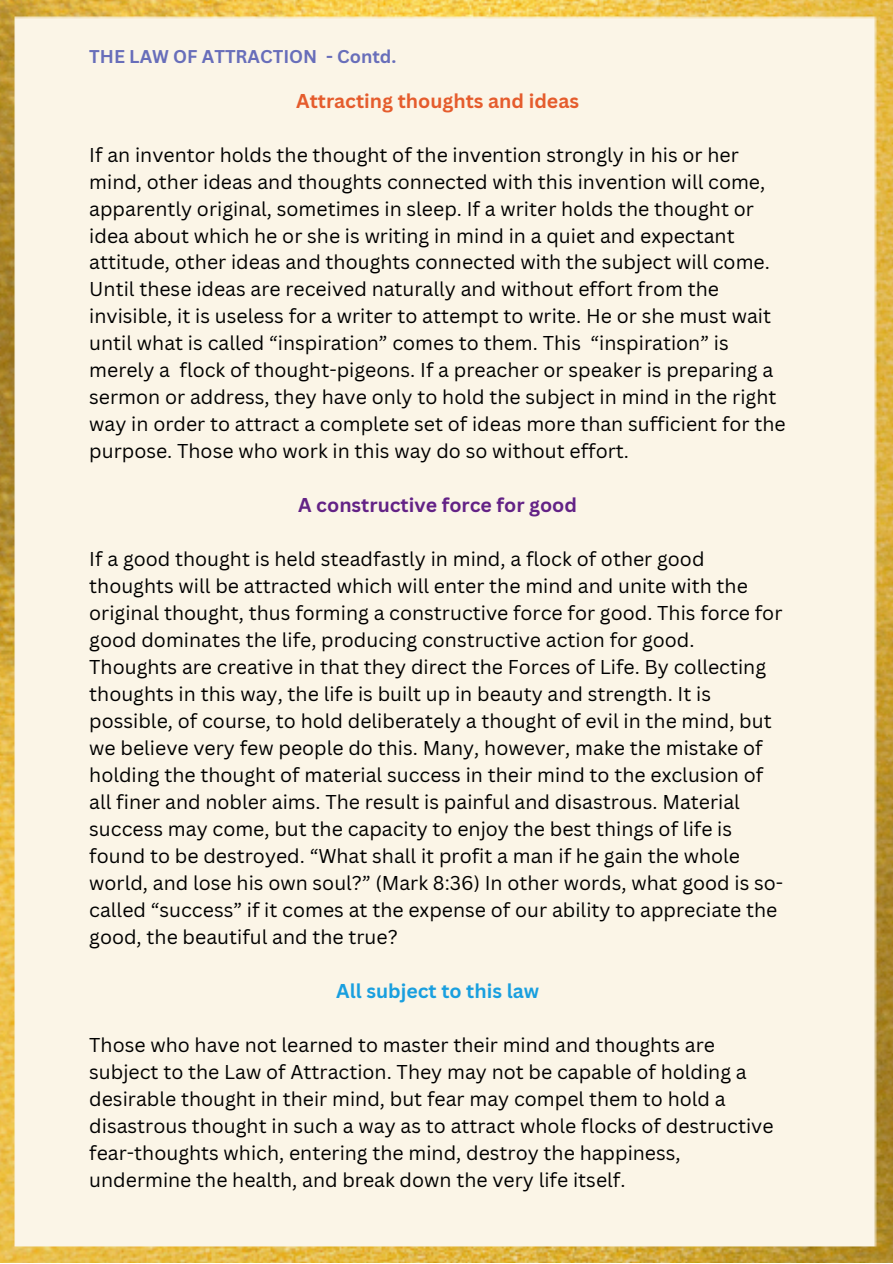
<style>
.page{position:relative;width:893px;height:1264px;background:#fff}
.page>*{position:absolute;margin:0;border:0;box-sizing:border-box;transform-origin:0 0}
.t1{font:19.5px/27px "Canva Sans";color:#000}
.t2{font:700 19.5px "Canva Sans";color:#e55c2d}
.t3{font:700 19.5px "Canva Sans";color:#632286}
.t4{font:700 19.5px "Canva Sans";color:#199fdf}
.t5{font:700 18px "Canva Sans";color:#686eba}
</style>
<div class="page">
<div style="left:0;top:0;width:892px;height:1262px;background:#fbf5e7"></div>
<p class="t5" style="left:89px;top:44px;width:309px">THE LAW OF ATTRACTION - Contd.</p>
<p class="t2" style="left:296px;top:87px;width:284px">Attracting thoughts and ideas</p>
<p class="t1" style="left:89px;top:140px;width:698px">If an inventor holds the thought of the invention strongly in his or her mind, other ideas and thoughts connected with this invention will come, apparently original, sometimes in sleep. If a writer holds the thought or idea about which he or she is writing in mind in a quiet and expectant attitude, other ideas and thoughts connected with the subject will come.<br>Until these ideas are received naturally and without effort from the invisible, it is useless for a writer to attempt to write. He or she must wait until what is called “inspiration” comes to them. This “inspiration” is merely a flock of thought-pigeons. If a preacher or speaker is preparing a sermon or address, they have only to hold the subject in mind in the right way in order to attract a complete set of ideas more than sufficient for the purpose. Those who work in this way do so without effort.</p>
<p class="t3" style="left:298px;top:491px;width:280px">A constructive force for good</p>
<p class="t1" style="left:89px;top:545px;width:695px">If a good thought is held steadfastly in mind, a flock of other good thoughts will be attracted which will enter the mind and unite with the original thought, thus forming a constructive force for good. This force for good dominates the life, producing constructive action for good.<br>Thoughts are creative in that they direct the Forces of Life. By collecting thoughts in this way, the life is built up in beauty and strength. It is possible, of course, to hold deliberately a thought of evil in the mind, but we believe very few people do this. Many, however, make the mistake of holding the thought of material success in their mind to the exclusion of all finer and nobler aims. The result is painful and disastrous. Material success may come, but the capacity to enjoy the best things of life is found to be destroyed. “What shall it profit a man if he gain the whole world, and lose his own soul?” (Mark 8:36) In other words, what good is so&shy;called “success” if it comes at the expense of our ability to appreciate the good, the beautiful and the true?</p>
<p class="t4" style="left:336px;top:977px;width:204px">All subject to this law</p>
<p class="t1" style="left:89px;top:1031px;width:685px">Those who have not learned to master their mind and thoughts are subject to the Law of Attraction. They may not be capable of holding a desirable thought in their mind, but fear may compel them to hold a disastrous thought in such a way as to attract whole flocks of destructive fear-thoughts which, entering the mind, destroy the happiness, undermine the health, and break down the very life itself.</p>
</div>
